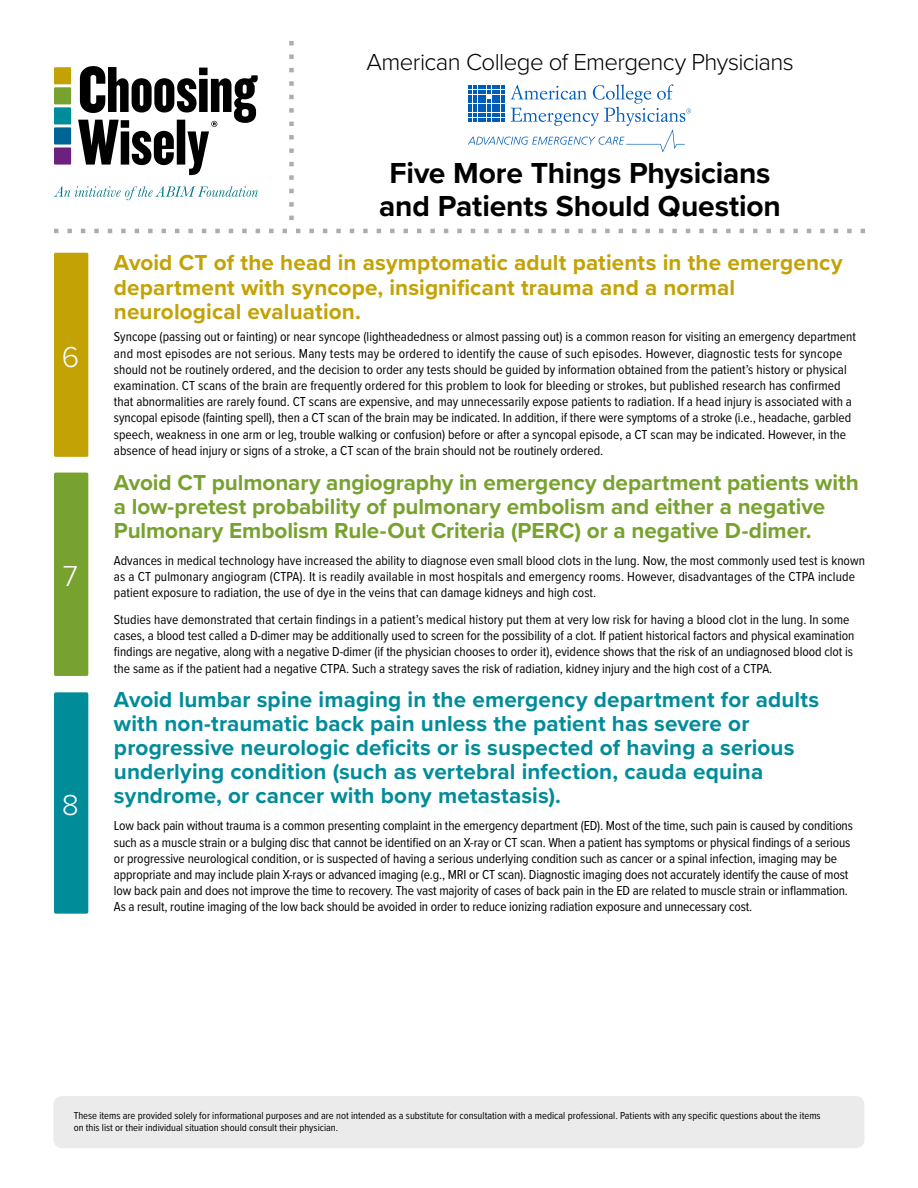
<style>
.page{position:relative;width:918px;height:1188px;background:#fff}
.page>*{position:absolute;margin:0;border:0;box-sizing:border-box;transform-origin:0 0}
.t1{font:700 30px/33px "Proxima Nova";letter-spacing:-.005em;color:#000;text-align:center}
.t2{font:300 30px "Proxima Nova";color:#fff}
.t3{font:300 24px "Proxima Nova";letter-spacing:-.025em;color:#000}
.t4{font:700 22.5px/24px "Proxima Nova";letter-spacing:.005em;color:#008c99}
.t5{font:700 22.5px/24px "Proxima Nova";letter-spacing:-.005em;color:#78a22f}
.t6{font:700 22.5px/24px "Proxima Nova";letter-spacing:.005em;color:#c2a204}
.t7{font:13.5px/16.2px "Proxima Nova Cond";color:#000}
.t8{font:10.5px/12px "Proxima Nova Cond";color:#000}
</style>
<div class="page">
<svg style="left:54px;top:229px;width:811px;height:4px"></svg>
<svg style="left:289px;top:41px;width:5px;height:179px"></svg>
<div style="left:54px;top:67px;width:17px;height:17px;background:#c2a204"></div>
<div style="left:54px;top:87px;width:17px;height:17px;background:#78a22f"></div>
<div style="left:54px;top:107px;width:17px;height:17px;background:#008c99"></div>
<div style="left:54px;top:127px;width:17px;height:18px;background:#006594"></div>
<div style="left:54px;top:147px;width:17px;height:18px;background:#6c217f"></div>
<svg style="left:78px;top:66px;width:180px;height:109px"></svg>
<svg style="left:54px;top:186px;width:204px;height:14px"></svg>
<div style="left:54px;top:692px;width:34px;height:222px;background:#008c99;border-radius:2px"></div>
<div style="left:54px;top:253px;width:34px;height:204px;background:#c2a204;border-radius:2px"></div>
<div style="left:54px;top:473px;width:34px;height:203px;background:#78a22f;border-radius:2px"></div>
<svg style="left:468px;top:84px;width:223px;height:68px"></svg>
<div style="left:53px;top:1096px;width:812px;height:52px;background:#ebebec;border-radius:9px"></div>
<h2 class="t3" style="left:366px;top:44px;width:429px">American College of Emergency Physicians</h2>
<h1 class="t2" style="left:62px;top:334px;width:19px">6</h1>
<h1 class="t2" style="left:63px;top:554px;width:17px">7</h1>
<h1 class="t2" style="left:62px;top:782px;width:19px">8</h1>
<h1 class="t1" style="left:379px;top:156px;width:403px">Five More Things Physicians and Patients Should Question</h1>
<h3 class="t6" style="left:114px;top:250px;width:730px">Avoid CT of the head in asymptomatic adult patients in the emergency department with syncope, insignificant trauma and a normal neurological evaluation.</h3>
<p class="t7" style="left:114px;top:328px;width:744px">Syncope (passing out or fainting) or near syncope (lightheadedness or almost passing out) is a common reason for visiting an emergency department and most episodes are not serious. Many tests may be ordered to identify the cause of such episodes. However, diagnostic tests for syncope should not be routinely ordered, and the decision to order any tests should be guided by information obtained from the patient’s history or physical examination. CT scans of the brain are frequently ordered for this problem to look for bleeding or strokes, but published research has confirmed that abnormalities are rarely found. CT scans are expensive, and may unnecessarily expose patients to radiation. If a head injury is associated with a syncopal episode (fainting spell), then a CT scan of the brain may be indicated. In addition, if there were symptoms of a stroke (i.e., headache, garbled speech, weakness in one arm or leg, trouble walking or confusion) before or after a syncopal episode, a CT scan may be indicated. However, in the absence of head injury or signs of a stroke, a CT scan of the brain should not be routinely ordered.</p>
<h3 class="t5" style="left:114px;top:470px;width:746px">Avoid CT pulmonary angiography in emergency department patients with a low-pretest probability of pulmonary embolism and either a negative<br>Pulmonary Embolism Rule-Out Criteria (PERC) or a negative D-dimer.</h3>
<p class="t7" style="left:114px;top:551px;width:752px">Advances in medical technology have increased the ability to diagnose even small blood clots in the lung. Now, the most commonly used test is known as a CT pulmonary angiogram (CTPA). It is readily available in most hospitals and emergency rooms. However, disadvantages of the CTPA include patient exposure to radiation, the use of dye in the veins that can damage kidneys and high cost.</p>
<p class="t7" style="left:114px;top:611px;width:742px">Studies have demonstrated that certain findings in a patient’s medical history put them at very low risk for having a blood clot in the lung. In some cases, a blood test called a D-dimer may be additionally used to screen for the possibility of a clot. If patient historical factors and physical examination findings are negative, along with a negative D-dimer (if the physician chooses to order it), evidence shows that the risk of an undiagnosed blood clot is the same as if the patient had a negative CTPA. Such a strategy saves the risk of radiation, kidney injury and the high cost of a CTPA.</p>
<p class="t4" style="left:114px;top:687px;width:707px">Avoid lumbar spine imaging in the emergency department for adults with non-traumatic back pain unless the patient has severe or progressive neurologic deficits or is suspected of having a serious underlying condition (such as vertebral infection, cauda equina syndrome, or cancer with bony metastasis).</p>
<p class="t7" style="left:114px;top:817px;width:741px">Low back pain without trauma is a common presenting complaint in the emergency department (ED). Most of the time, such pain is caused by conditions such as a muscle strain or a bulging disc that cannot be identified on an X-ray or CT scan. When a patient has symptoms or physical findings of a serious or progressive neurological condition, or is suspected of having a serious underlying condition such as cancer or a spinal infection, imaging may be appropriate and may include plain X-rays or advanced imaging (e.g., MRI or CT scan). Diagnostic imaging does not accurately identify the cause of most low back pain and does not improve the time to recovery. The vast majority of cases of back pain in the ED are related to muscle strain or inflammation.<br>As a result, routine imaging of the low back should be avoided in order to reduce ionizing radiation exposure and unnecessary cost.</p>
<p class="t8" style="left:74px;top:1109px;width:748px">These items are provided solely for informational purposes and are not intended as a substitute for consultation with a medical professional. Patients with any specific questions about the items on this list or their individual situation should consult their physician.</p>
</div>
